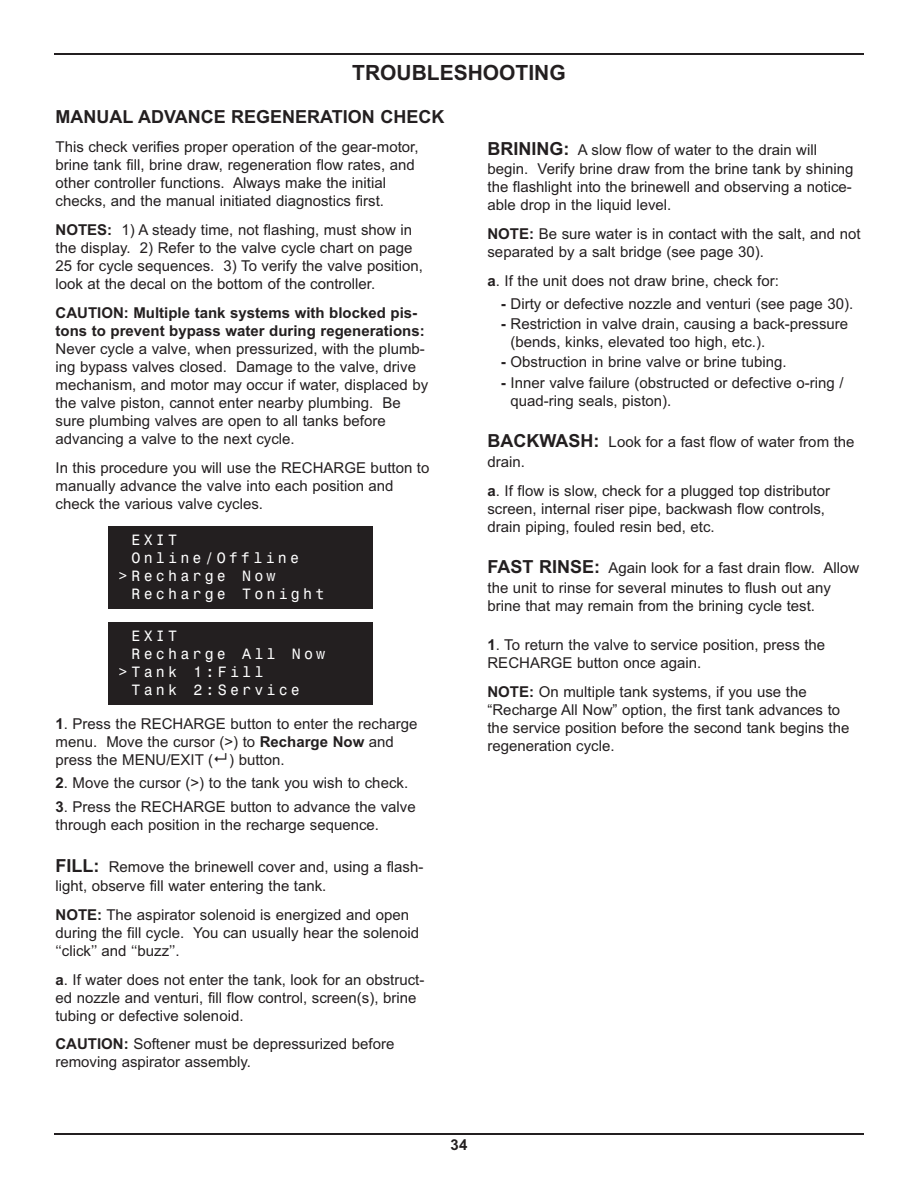
<style>
.page{position:relative;width:918px;height:1188px;background:#fff}
.page>*{position:absolute;margin:0;border:0;box-sizing:border-box;transform-origin:0 0}
.t1{font:700 21px "Arial";color:#231f20}
.t2{font:700 18px "Arial";color:#231f20}
.t3{font:15px/18px "Arial";color:#231f20}
.t4{font:700 15px/18px "Arial";color:#231f20}
.t5{font:15px "Monospace 821 BT";letter-spacing:.21em;color:#fff}
.s1{font-weight:700}
.s2{font-weight:700;font-size:18px}
</style>
<div class="page">
<hr style="left:54px;top:54px;width:810px;height:1px;background:#231f20">
<hr style="left:54px;top:1134px;width:810px;height:1px;background:#231f20">
<div style="left:108px;top:526px;width:265px;height:83px;background:#231f20"></div>
<div style="left:108px;top:622px;width:265px;height:83px;background:#231f20"></div>
<h1 class="t1" style="left:352px;top:60px;width:215px">TROUBLESHOOTING</h1>
<p class="t2" style="left:56px;top:106px;width:390px">MANUAL ADVANCE REGENERATION CHECK</p>
<p class="t3" style="left:56px;top:138px;width:365px">This check verifies proper operation of the gear-motor, brine tank fill, brine draw, regeneration flow rates, and other controller functions. Always make the initial checks, and the manual initiated diagnostics first.</p>
<p class="t3" style="left:56px;top:221px;width:369px"><span class="s1">NOTES:</span> 1) A steady time, not flashing, must show in the display. 2) Refer to the valve cycle chart on page 25 for cycle sequences. 3) To verify the valve position, look at the decal on the bottom of the controller.</p>
<p class="t4" style="left:56px;top:304px;width:371px">CAUTION: Multiple tank systems with blocked pis&shy;tons to prevent bypass water during regenerations:</p>
<p class="t3" style="left:56px;top:340px;width:374px">Never cycle a valve, when pressurized, with the plumb&shy;ing bypass valves closed. Damage to the valve, drive mechanism, and motor may occur if water, displaced by the valve piston, cannot enter nearby plumbing. Be sure plumbing valves are open to all tanks before advancing a valve to the next cycle.</p>
<p class="t3" style="left:56px;top:459px;width:375px">In this procedure you will use the RECHARGE button to manually advance the valve into each position and check the various valve cycles.</p>
<p class="t5" style="left:132px;top:531px;width:47px">EXIT</p>
<p class="t5" style="left:132px;top:549px;width:169px">Online/Offline</p>
<p class="t5" style="left:119px;top:567px;width:159px">&gt;Recharge Now</p>
<p class="t5" style="left:132px;top:585px;width:194px">Recharge Tonight</p>
<p class="t5" style="left:132px;top:627px;width:47px">EXIT</p>
<p class="t5" style="left:132px;top:645px;width:195px">Recharge All Now</p>
<p class="t5" style="left:119px;top:663px;width:146px">&gt;Tank 1:Fill</p>
<p class="t5" style="left:132px;top:681px;width:170px">Tank 2:Service</p>
<p class="t3" style="left:56px;top:715px;width:363px"><span class="s1">1</span>. Press the RECHARGE button to enter the recharge menu. Move the cursor (&gt;) to <span class="s1">Recharge Now</span> and press the MENU/EXIT ( ) button.</p>
<p class="t3" style="left:56px;top:774px;width:354px"><span class="s1">2</span>. Move the cursor (&gt;) to the tank you wish to check.</p>
<p class="t3" style="left:56px;top:798px;width:362px"><span class="s1">3</span>. Press the RECHARGE button to advance the valve through each position in the recharge sequence.</p>
<p class="t3" style="left:56px;top:857px;width:369px;line-height:19.4px"><span class="s2">FILL:</span> Remove the brinewell cover and, using a flash&shy;light, observe fill water entering the tank.</p>
<p class="t3" style="left:55px;top:906px;width:365px"><span class="s1">NOTE:</span> The aspirator solenoid is energized and open during the fill cycle. You can usually hear the solenoid ‘‘click’’ and ‘‘buzz’’.</p>
<p class="t3" style="left:55px;top:970px;width:370px"><span class="s1">a</span>. If water does not enter the tank, look for an obstruct&shy;ed nozzle and venturi, fill flow control, screen(s), brine tubing or defective solenoid.</p>
<p class="t3" style="left:55px;top:1035px;width:340px"><span class="s1">CAUTION:</span> Softener must be depressurized before removing aspirator assembly.</p>
<p class="t3" style="left:488px;top:140px;width:368px;line-height:19.4px"><span class="s2">BRINING:</span> A slow flow of water to the drain will begin. Verify brine draw from the brine tank by shining</p>
<p class="t3" style="left:487px;top:178px;width:366px">the flashlight into the brinewell and observing a notice&shy;able drop in the liquid level.</p>
<p class="t3" style="left:487px;top:225px;width:375px"><span class="s1">NOTE:</span> Be sure water is in contact with the salt, and not separated by a salt bridge (see page 30).</p>
<p class="t3" style="left:487px;top:272px;width:293px"><span class="s1">a</span>. If the unit does not draw brine, check for:</p>
<p class="t3" style="left:501px;top:295px;width:354px"><span class="s1">-</span> Dirty or defective nozzle and venturi (see page 30).</p>
<p class="t3" style="left:511px;top:315px;width:339px;text-indent:-10px"><span class="s1">-</span> Restriction in valve drain, causing a back-pressure (bends, kinks, elevated too high, etc.).</p>
<p class="t3" style="left:501px;top:353px;width:287px"><span class="s1">-</span> Obstruction in brine valve or brine tubing.</p>
<p class="t3" style="left:511px;top:373px;width:335px;text-indent:-10px"><span class="s1">-</span> Inner valve failure (obstructed or defective o-ring / quad-ring seals, piston).</p>
<p class="t3" style="left:487px;top:433px;width:369px;line-height:19.4px"><span class="s2">BACKWASH:</span> Look for a fast flow of water from the drain.</p>
<p class="t3" style="left:487px;top:481px;width:344px"><span class="s1">a</span>. If flow is slow, check for a plugged top distributor screen, internal riser pipe, backwash flow controls, drain piping, fouled resin bed, etc.</p>
<p class="t3" style="left:487px;top:559px;width:373px;line-height:19.4px"><span class="s2">FAST RINSE:</span> Again look for a fast drain flow. Allow the unit to rinse for several minutes to flush out any</p>
<p class="t3" style="left:487px;top:597px;width:329px">brine that may remain from the brining cycle test.</p>
<p class="t3" style="left:487px;top:636px;width:339px"><span class="s1">1</span>. To return the valve to service position, press the<br>RECHARGE button once again.</p>
<p class="t3" style="left:487px;top:683px;width:363px"><span class="s1">NOTE:</span> On multiple tank systems, if you use the “Recharge All Now” option, the first tank advances to the service position before the second tank begins the regeneration cycle.</p>
<p class="t4" style="left:451px;top:1136px;width:18px">34</p>
</div>
